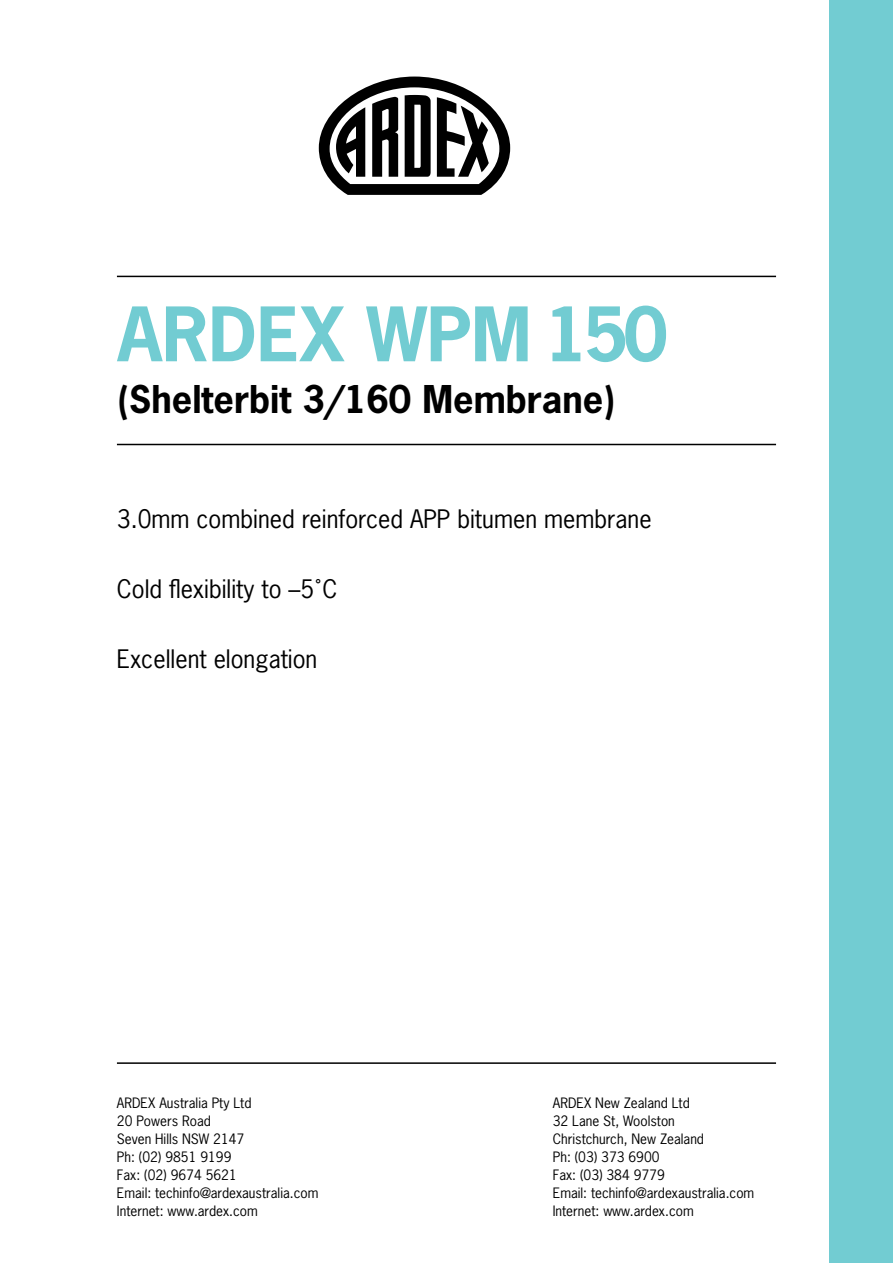
<style>
.page{position:relative;width:893px;height:1263px;background:#fff}
.page>*{position:absolute;margin:0;border:0;box-sizing:border-box;transform-origin:0 0}
.t1{font:700 70.5px "News Gothic";color:#72ccd2}
.t2{font:700 36px "News Gothic";color:#000}
.t3{font:24px "News Gothic";color:#000}
.t4{font:13.5px/18px "News Gothic";color:#000}
</style>
<div class="page">
<svg style="left:319px;top:77px;width:191px;height:118px"></svg>
<hr style="left:117px;top:276px;width:659px;height:1px;background:#000">
<hr style="left:117px;top:444px;width:659px;height:1px;background:#000">
<hr style="left:117px;top:1062px;width:659px;height:2px;background:#000">
<div style="left:829px;top:0;width:64px;height:1263px;background:#72ccd2"></div>
<h1 class="t1" style="left:117px;top:288px;width:552px">ARDEX WPM 150</h1>
<h2 class="t2" style="left:117px;top:376px;width:499px">(Shelterbit 3/160 Membrane)</h2>
<h3 class="t3" style="left:117px;top:503px;width:536px">3.0mm combined reinforced APP bitumen membrane</h3>
<h3 class="t3" style="left:117px;top:573px;width:222px">Cold flexibility to –5˚C</h3>
<h3 class="t3" style="left:117px;top:643px;width:202px">Excellent elongation</h3>
<p class="t4" style="left:117px;top:1094px;width:203px">ARDEX Australia Pty Ltd<br>20 Powers Road<br>Seven Hills NSW 2147<br>Ph: (02) 9851 9199<br>Fax: (02) 9674 5621<br>Email: techinfo@ardexaustralia.com<br>Internet: www.ardex.com</p>
<p class="t4" style="left:553px;top:1094px;width:203px">ARDEX New Zealand Ltd<br>32 Lane St, Woolston<br>Christchurch, New Zealand<br>Ph: (03) 373 6900<br>Fax: (03) 384 9779<br>Email: techinfo@ardexaustralia.com<br>Internet: www.ardex.com</p>
</div>
